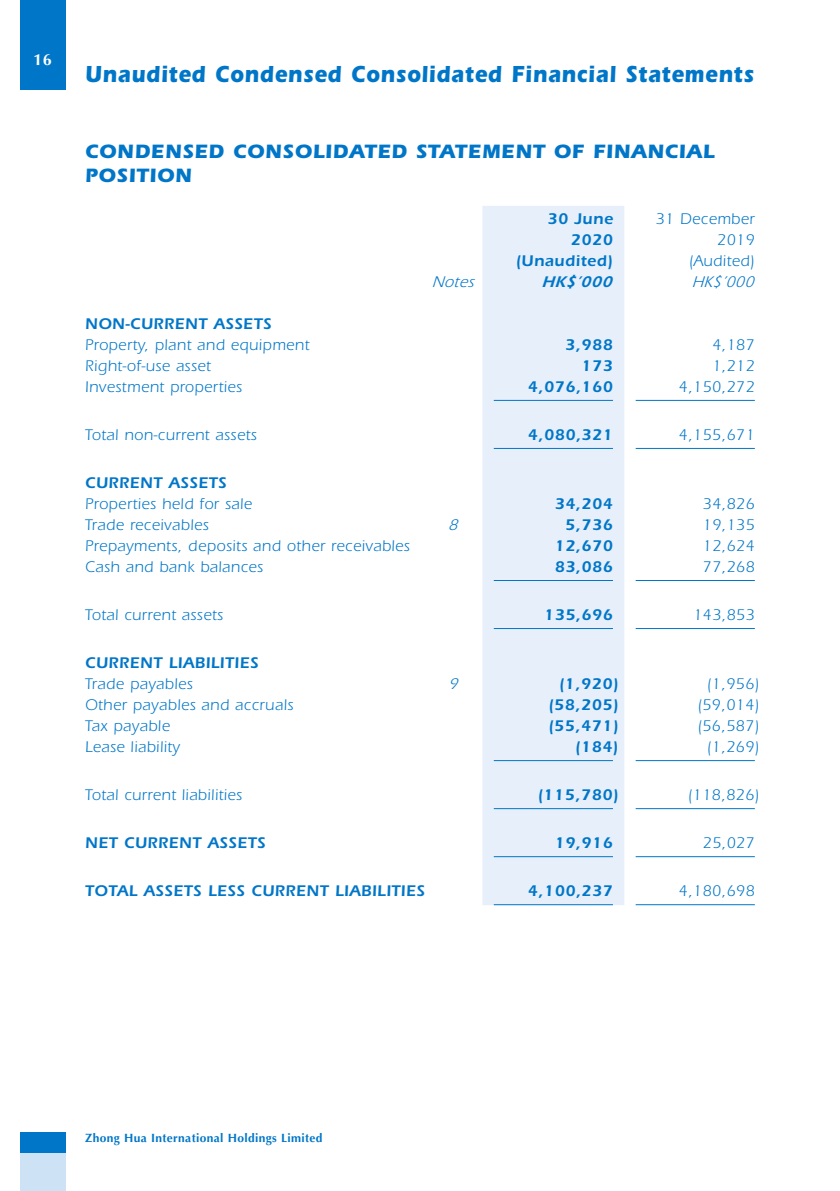
<style>
.page{position:relative;width:840px;height:1191px;background:#fff}
.page>*{position:absolute;margin:0;border:0;box-sizing:border-box;transform-origin:0 0}
.t1{font:700 24px "ITC Eras Std";letter-spacing:.035em;color:#0076c8;scale:.88 1}
._01_H1{font:700 20px/24px "ITC Eras Std";letter-spacing:.035em;color:#0076c8}
._50_Table_txt{font:16px "ITC Eras Std";letter-spacing:.03em;color:#0076c8}
._50_Table_txt-2{font:600 16px "ITC Eras Std";letter-spacing:.03em;color:#0076c8}
._50_Table_txt-3{font:italic 16px "ITC Eras Std";color:#0076c8}
._50_Table_txt-4{font:italic 600 16px "ITC Eras Std";color:#0076c8}
.t2{font:700 16px "Optima LT Std";color:#fff}
.t3{font:700 12px "Optima LT Std";letter-spacing:.03em;color:#0076c8}
</style>
<div class="page">
<div style="left:20px;top:0;width:46px;height:90px;background:#0076c8"></div>
<div style="left:20px;top:1139px;width:46px;height:52px;background:#cde2f5"></div>
<div style="left:20px;top:1132px;width:46px;height:21px;background:#0076c8"></div>
<div style="left:482px;top:206px;width:142px;height:699px;background:#e7f0fa"></div>
<hr style="left:493px;top:400px;width:119px;height:1px;background:#0076c8">
<hr style="left:635px;top:400px;width:119px;height:1px;background:#0076c8">
<hr style="left:493px;top:448px;width:119px;height:1px;background:#0076c8">
<hr style="left:635px;top:448px;width:119px;height:1px;background:#0076c8">
<hr style="left:493px;top:580px;width:119px;height:1px;background:#0076c8">
<hr style="left:635px;top:580px;width:119px;height:1px;background:#0076c8">
<hr style="left:493px;top:628px;width:119px;height:1px;background:#0076c8">
<hr style="left:635px;top:628px;width:119px;height:1px;background:#0076c8">
<hr style="left:493px;top:760px;width:119px;height:1px;background:#0076c8">
<hr style="left:635px;top:760px;width:119px;height:1px;background:#0076c8">
<hr style="left:493px;top:808px;width:119px;height:1px;background:#0076c8">
<hr style="left:635px;top:808px;width:119px;height:1px;background:#0076c8">
<hr style="left:493px;top:856px;width:119px;height:1px;background:#0076c8">
<hr style="left:635px;top:856px;width:119px;height:1px;background:#0076c8">
<hr style="left:493px;top:904px;width:119px;height:1px;background:#0076c8">
<hr style="left:635px;top:904px;width:119px;height:1px;background:#0076c8">
<p class="t2" style="left:33px;top:50px;width:20px">16</p>
<h1 class="t1" style="left:85px;top:60px;width:761px">Unaudited Condensed Consolidated Financial Statements</h1>
<p class="_01_H1" style="left:85px;top:140px;width:630px">CONDENSED CONSOLIDATED STATEMENT OF FINANCIAL<br>POSITION</p>
<p class="_50_Table_txt-2" style="left:547px;top:209px;width:67px">30 June</p>
<p class="_50_Table_txt" style="left:655px;top:210px;width:100px">31 December</p>
<p class="_50_Table_txt-2" style="left:570px;top:230px;width:44px">2020</p>
<p class="_50_Table_txt" style="left:717px;top:231px;width:39px">2019</p>
<p class="_50_Table_txt-2" style="left:515px;top:251px;width:99px">(Unaudited)</p>
<p class="_50_Table_txt" style="left:688px;top:252px;width:68px">(Audited)</p>
<p class="_50_Table_txt-3" style="left:431px;top:273px;width:48px">Notes</p>
<p class="_50_Table_txt-4" style="left:541px;top:272px;width:77px">HK$’000</p>
<p class="_50_Table_txt-3" style="left:691px;top:273px;width:68px">HK$’000</p>
<p class="_50_Table_txt-2" style="left:85px;top:314px;width:188px">NON-CURRENT ASSETS</p>
<p class="_50_Table_txt" style="left:85px;top:336px;width:226px">Property, plant and equipment</p>
<p class="_50_Table_txt-2" style="left:565px;top:335px;width:49px">3,988</p>
<p class="_50_Table_txt" style="left:712px;top:336px;width:44px">4,187</p>
<p class="_50_Table_txt" style="left:85px;top:357px;width:127px">Right-of-use asset</p>
<p class="_50_Table_txt-2" style="left:581px;top:356px;width:33px">173</p>
<p class="_50_Table_txt" style="left:712px;top:357px;width:44px">1,212</p>
<p class="_50_Table_txt" style="left:85px;top:378px;width:158px">Investment properties</p>
<p class="_50_Table_txt-2" style="left:527px;top:377px;width:87px">4,076,160</p>
<p class="_50_Table_txt" style="left:678px;top:378px;width:77px">4,150,272</p>
<p class="_50_Table_txt" style="left:85px;top:426px;width:173px">Total non-current assets</p>
<p class="_50_Table_txt-2" style="left:527px;top:425px;width:87px">4,080,321</p>
<p class="_50_Table_txt" style="left:678px;top:426px;width:77px">4,155,671</p>
<p class="_50_Table_txt-2" style="left:85px;top:474px;width:143px">CURRENT ASSETS</p>
<p class="_50_Table_txt" style="left:85px;top:495px;width:168px">Properties held for sale</p>
<p class="_50_Table_txt-2" style="left:554px;top:495px;width:60px">34,204</p>
<p class="_50_Table_txt" style="left:702px;top:495px;width:53px">34,826</p>
<p class="_50_Table_txt" style="left:85px;top:516px;width:125px">Trade receivables</p>
<p class="_50_Table_txt-3" style="left:448px;top:516px;width:15px">8</p>
<p class="_50_Table_txt-2" style="left:565px;top:516px;width:49px">5,736</p>
<p class="_50_Table_txt" style="left:702px;top:516px;width:53px">19,135</p>
<p class="_50_Table_txt" style="left:85px;top:537px;width:326px">Prepayments, deposits and other receivables</p>
<p class="_50_Table_txt-2" style="left:554px;top:537px;width:60px">12,670</p>
<p class="_50_Table_txt" style="left:702px;top:537px;width:53px">12,624</p>
<p class="_50_Table_txt" style="left:85px;top:558px;width:179px">Cash and bank balances</p>
<p class="_50_Table_txt-2" style="left:554px;top:558px;width:60px">83,086</p>
<p class="_50_Table_txt" style="left:702px;top:558px;width:53px">77,268</p>
<p class="_50_Table_txt" style="left:85px;top:606px;width:140px">Total current assets</p>
<p class="_50_Table_txt-2" style="left:543px;top:606px;width:70px">135,696</p>
<p class="_50_Table_txt" style="left:693px;top:606px;width:63px">143,853</p>
<p class="_50_Table_txt-2" style="left:85px;top:654px;width:175px">CURRENT LIABILITIES</p>
<p class="_50_Table_txt" style="left:85px;top:675px;width:109px">Trade payables</p>
<p class="_50_Table_txt-3" style="left:448px;top:675px;width:15px">9</p>
<p class="_50_Table_txt-2" style="left:558px;top:675px;width:61px">(1,920)</p>
<p class="_50_Table_txt" style="left:706px;top:675px;width:54px">(1,956)</p>
<p class="_50_Table_txt" style="left:85px;top:696px;width:210px">Other payables and accruals</p>
<p class="_50_Table_txt-2" style="left:547px;top:696px;width:72px">(58,205)</p>
<p class="_50_Table_txt" style="left:697px;top:696px;width:63px">(59,014)</p>
<p class="_50_Table_txt" style="left:85px;top:717px;width:86px">Tax payable</p>
<p class="_50_Table_txt-2" style="left:547px;top:717px;width:72px">(55,471)</p>
<p class="_50_Table_txt" style="left:697px;top:717px;width:63px">(56,587)</p>
<p class="_50_Table_txt" style="left:85px;top:738px;width:96px">Lease liability</p>
<p class="_50_Table_txt-2" style="left:574px;top:738px;width:45px">(184)</p>
<p class="_50_Table_txt" style="left:706px;top:738px;width:54px">(1,269)</p>
<p class="_50_Table_txt" style="left:85px;top:786px;width:159px">Total current liabilities</p>
<p class="_50_Table_txt-2" style="left:537px;top:786px;width:83px">(115,780)</p>
<p class="_50_Table_txt" style="left:687px;top:786px;width:73px">(118,826)</p>
<p class="_50_Table_txt-2" style="left:85px;top:834px;width:182px">NET CURRENT ASSETS</p>
<p class="_50_Table_txt-2" style="left:554px;top:834px;width:60px">19,916</p>
<p class="_50_Table_txt" style="left:702px;top:834px;width:53px">25,027</p>
<p class="_50_Table_txt-2" style="left:85px;top:882px;width:341px">TOTAL ASSETS LESS CURRENT LIABILITIES</p>
<p class="_50_Table_txt-2" style="left:527px;top:882px;width:87px">4,100,237</p>
<p class="_50_Table_txt" style="left:678px;top:882px;width:77px">4,180,698</p>
<p class="t3" style="left:85px;top:1130px;width:239px">Zhong Hua International Holdings Limited</p>
</div>
